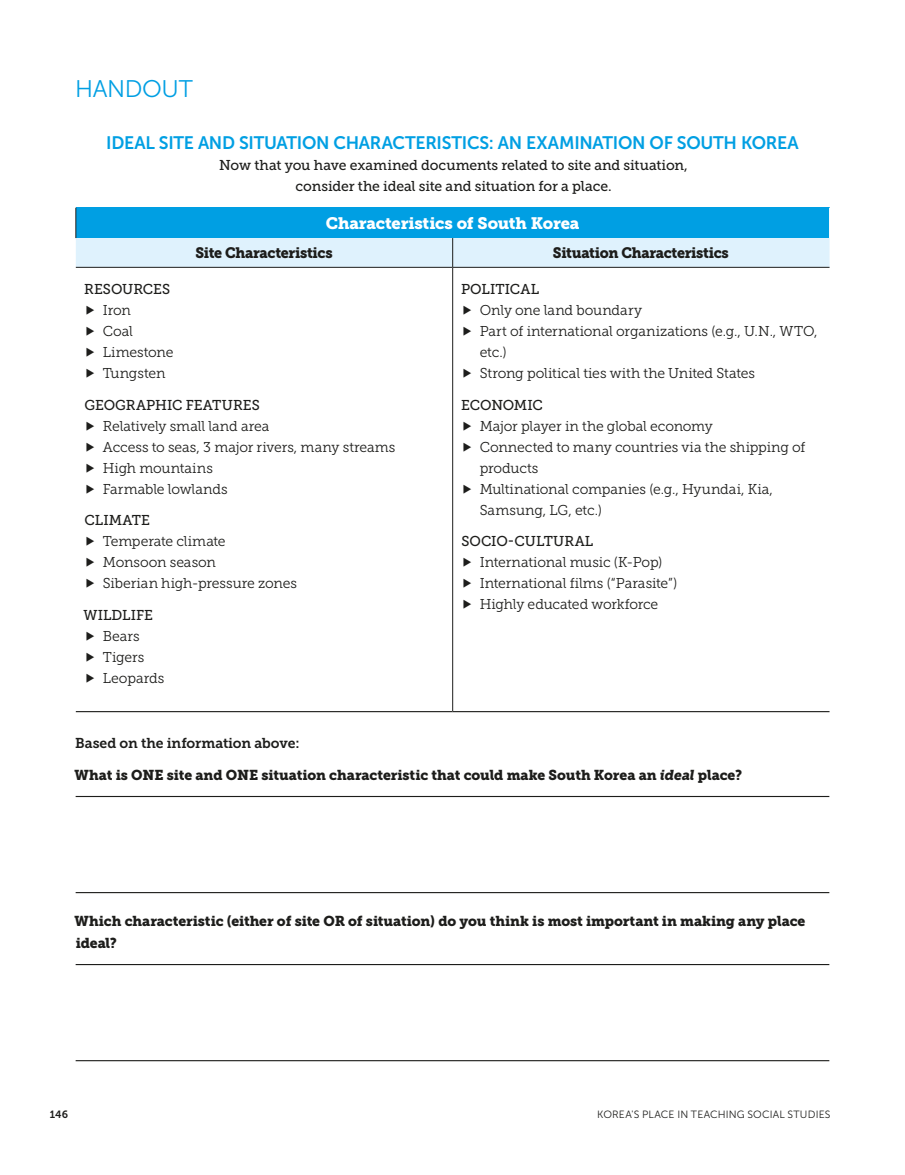
<style>
.page{position:relative;width:905px;height:1175px;background:#fff}
.page>*{position:absolute;margin:0;border:0;box-sizing:border-box;transform-origin:0 0}
.t1{font:24px "Museo Sans 300";letter-spacing:-.015em;color:#009fe3}
.t2{font:18px "Museo Sans 700";letter-spacing:-.015em;color:#009fe3}
.t3{font:16.5px "Museo Slab 900";letter-spacing:-.01em;color:#fff}
.t4{font:15px "Museo Slab 900";letter-spacing:-.02em;color:#1d1d1b;scale:.95 1}
.t5{font:14.25px/21px "Museo Slab 300";letter-spacing:-.01em;color:#1d1d1b}
.t6{font:14.25px/21px "Museo Slab 500";letter-spacing:-.005em;color:#1d1d1b;text-align:center}
.t7{font:14.25px/21px "Museo Slab 900";letter-spacing:-.005em;color:#1d1d1b}
.t8{font:14.25px "Museo Slab 700";letter-spacing:-.005em;color:#1d1d1b}
.t9{font:10.5px "Museo Sans 300";letter-spacing:.015em;color:#1d1d1b}
.t10{font:10.5px "Museo Sans 700";color:#1d1d1b}
.s1{font-style:italic}
</style>
<div class="page">
<div style="left:76px;top:208px;width:753px;height:30px;background:#009fe3"></div>
<hr style="left:76px;top:208px;width:1px;height:30px;background:#1d1d1b">
<hr style="left:76px;top:267px;width:376px;height:1px;background:#1d1d1b">
<hr style="left:452px;top:267px;width:377px;height:1px;background:#1d1d1b">
<hr style="left:76px;top:711px;width:376px;height:1px;background:#1d1d1b">
<hr style="left:452px;top:711px;width:377px;height:1px;background:#1d1d1b">
<div style="left:76px;top:238px;width:753px;height:29px;background:#dff2fd"></div>
<hr style="left:452px;top:268px;width:1px;height:443px;background:#1d1d1b">
<hr style="left:76px;top:892px;width:753px;height:1px;background:#1d1d1b">
<hr style="left:76px;top:796px;width:753px;height:1px;background:#1d1d1b">
<hr style="left:76px;top:1060px;width:753px;height:1px;background:#1d1d1b">
<hr style="left:76px;top:964px;width:753px;height:1px;background:#1d1d1b">
<h1 class="t1" style="left:75px;top:75px;width:119px">HANDOUT</h1>
<p class="t2" style="left:106px;top:133px;width:694px">IDEAL SITE AND SITUATION CHARACTERISTICS: AN EXAMINATION OF SOUTH KOREA</p>
<p class="t6" style="left:219px;top:155px;width:470px">Now that you have examined documents related to site and situation, consider the ideal site and situation for a place.</p>
<p class="t3" style="left:326px;top:214px;width:255px">Characteristics of South Korea</p>
<p class="t4" style="left:195px;top:244px;width:146px">Site Characteristics</p>
<p class="t4" style="left:553px;top:244px;width:186px">Situation Characteristics</p>
<p class="t6" style="left:84px;top:279px;width:87px">RESOURCES</p>
<p class="t5" style="left:85px;top:300px;width:90px">▶ Iron<br>▶ Coal<br>▶ Limestone ▶ Tungsten</p>
<p class="t6" style="left:85px;top:394px;width:177px">GEOGRAPHIC FEATURES</p>
<p class="t5" style="left:85px;top:415px;width:312px">▶ Relatively small land area<br>▶ Access to seas, 3 major rivers, many streams ▶ High mountains<br>▶ Farmable lowlands</p>
<p class="t6" style="left:85px;top:510px;width:67px">CLIMATE</p>
<p class="t5" style="left:85px;top:531px;width:214px">▶ Temperate climate<br>▶ Monsoon season<br>▶ Siberian high-pressure zones</p>
<p class="t6" style="left:83px;top:604px;width:71px">WILDLIFE</p>
<p class="t5" style="left:85px;top:625px;width:81px">▶ Bears<br>▶ Tigers<br>▶ Leopards</p>
<p class="t6" style="left:461px;top:279px;width:80px">POLITICAL</p>
<p class="t5" style="left:461px;top:300px;width:182px">▶ Only one land boundary</p>
<p class="t5" style="left:461px;top:321px;width:357px">▶ Part of international organizations (e.g., U.N., WTO,</p>
<p class="t5" style="left:479px;top:342px;width:28px">etc.)</p>
<p class="t5" style="left:461px;top:363px;width:295px">▶ Strong political ties with the United States</p>
<p class="t6" style="left:461px;top:394px;width:83px">ECONOMIC</p>
<p class="t5" style="left:461px;top:415px;width:253px">▶ Major player in the global economy</p>
<p class="t5" style="left:461px;top:436px;width:345px">▶ Connected to many countries via the shipping of</p>
<p class="t5" style="left:479px;top:457px;width:60px">products</p>
<p class="t5" style="left:461px;top:478px;width:313px">▶ Multinational companies (e.g., Hyundai, Kia,</p>
<p class="t5" style="left:479px;top:499px;width:124px">Samsung, LG, etc.)</p>
<p class="t6" style="left:461px;top:531px;width:133px">SOCIO-CULTURAL</p>
<p class="t5" style="left:461px;top:552px;width:217px">▶ International music (K-Pop)<br>▶ International films (“Parasite”) ▶ Highly educated workforce</p>
<p class="t8" style="left:75px;top:735px;width:226px">Based on the information above:</p>
<p class="t7" style="left:75px;top:764px;width:669px">What is ONE site and ONE situation characteristic that could make South Korea an <span class="s1">ideal</span> place?</p>
<p class="t7" style="left:75px;top:911px;width:732px">Which characteristic (either of site OR of situation) do you think is most important in making any place ideal?</p>
<p class="t10" style="left:50px;top:1108px;width:20px">146</p>
<p class="t9" style="left:597px;top:1108px;width:235px">KOREA'S PLACE IN TEACHING SOCIAL STUDIES</p>
</div>
